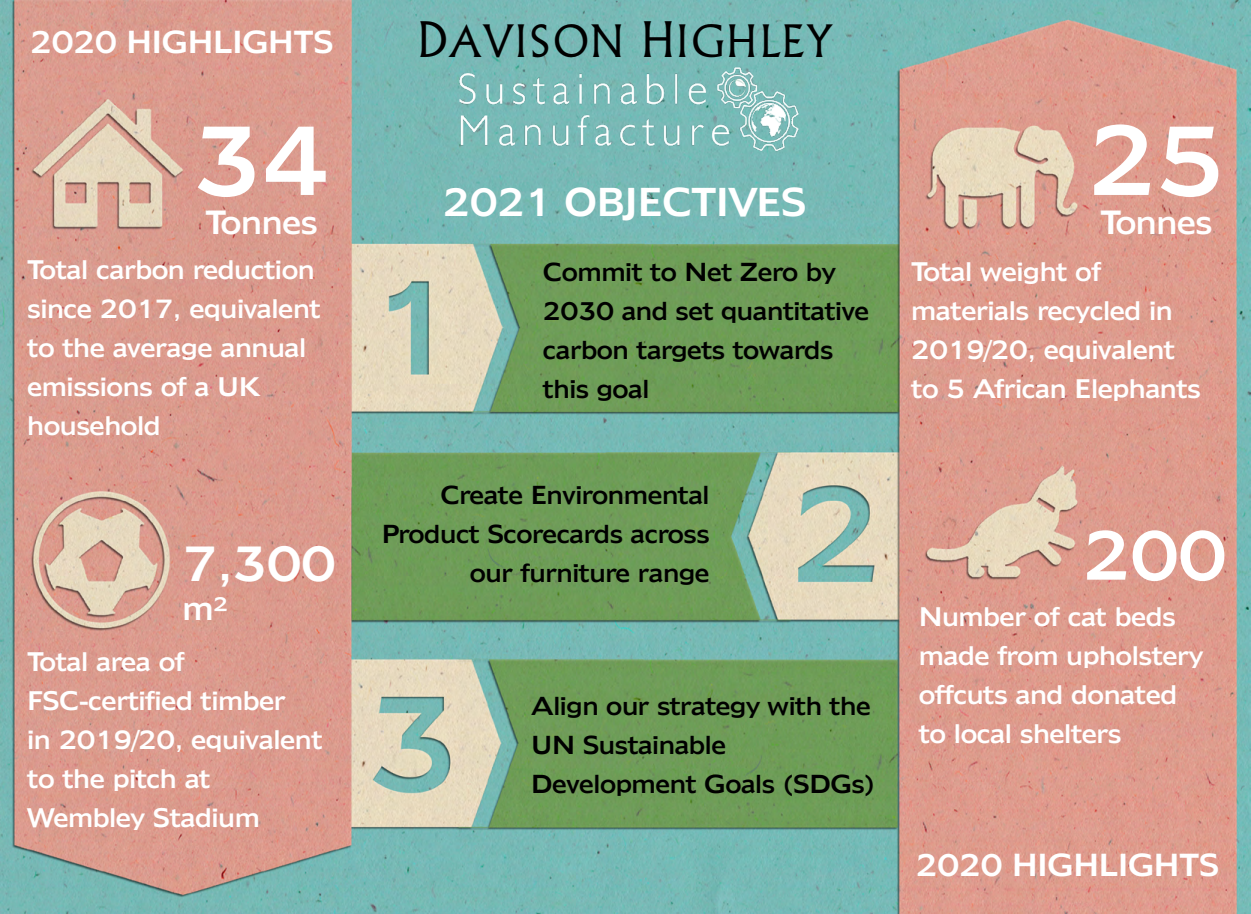
<style>
.page{position:relative;width:1251px;height:914px;background:#fff}
.page>*{position:absolute;margin:0;border:0;box-sizing:border-box;transform-origin:0 0}
.t1{font:90px "Humanist 970 BT Roman C";color:#fff}
.t2{font:63px "Humanist 970 BT Roman C";color:#fff}
.t3{font:45px "Humanist 970 BT Roman C";color:#fff}
.t4{font:300 43.05px "Flareserif 821 BT";letter-spacing:.05em;color:#000}
.t5{font:36px "Humanist 970 BT Roman C";letter-spacing:-.075em;color:#fff}
.t6{font:30px "Humanist 970 BT Roman C";letter-spacing:-.075em;color:#fff}
.t7{font:28.5px "Humanist 970 BT Roman C";letter-spacing:-.075em;color:#fff}
.t8{font:24px/39px "Humanist 970 BT Roman C";letter-spacing:-.075em;color:#fff}
.t9{font:23.25px/39px "Humanist 970 BT Roman C";letter-spacing:-.075em;color:#000}
.s1{font-size:47.25px}
</style>
<div class="page">
<img style="left:0;top:0;width:1251px;height:913px">
<img style="left:443px;top:61px;width:365px;height:101px">
<p class="t7" style="left:29px;top:23px;width:307px">2020 HIGHLIGHTS</p>
<h1 class="t1" style="left:190px;top:99px;width:145px">34</h1>
<p class="t6" style="left:204px;top:202px;width:116px">Tonnes</p>
<p class="t8" style="left:27px;top:250px;width:296px">Total carbon reduction since 2017, equivalent to the average annual emissions of a UK household</p>
<h3 class="t3" style="left:182px;top:533px;width:157px">7,300</h3>
<p class="t6" style="left:182px;top:588px;width:49px">m²</p>
<p class="t8" style="left:27px;top:641px;width:298px">Total area of<br>FSC-certified timber<br>in 2019/20, equivalent to the pitch at<br>Wembley Stadium</p>
<h3 class="t4" style="left:418px;top:14px;width:415px"><span class="s1">D</span>AVISON <span class="s1">H</span>I HLEY</h3>
<h3 class="t4" style="left:691px;top:14px;width:35px">G</h3>
<h3 class="t5" style="left:441px;top:177px;width:368px">2021 OBJECTIVES</h3>
<p class="t9" style="left:542px;top:252px;width:329px">Commit to Net Zero by<br>2030 and set quantitative carbon targets towards this goal</p>
<p class="t9" style="left:381px;top:475px;width:330px;text-align:right">Create Environmental<br>Product Scorecards across our furniture range</p>
<p class="t9" style="left:530px;top:686px;width:347px">Align our strategy with the<br>UN Sustainable<br>Development Goals (SDGs)</p>
<h1 class="t1" style="left:1084px;top:99px;width:145px">25</h1>
<p class="t6" style="left:1099px;top:202px;width:116px">Tonnes</p>
<p class="t8" style="left:910px;top:252px;width:292px">Total weight of materials recycled in<br>2019/20, equivalent to 5 African Elephants</p>
<h2 class="t2" style="left:1080px;top:512px;width:150px">200</h2>
<p class="t8" style="left:918px;top:596px;width:287px">Number of cat beds made from upholstery offcuts and donated to local shelters</p>
<p class="t7" style="left:914px;top:845px;width:307px">2020 HIGHLIGHTS</p>
</div>
